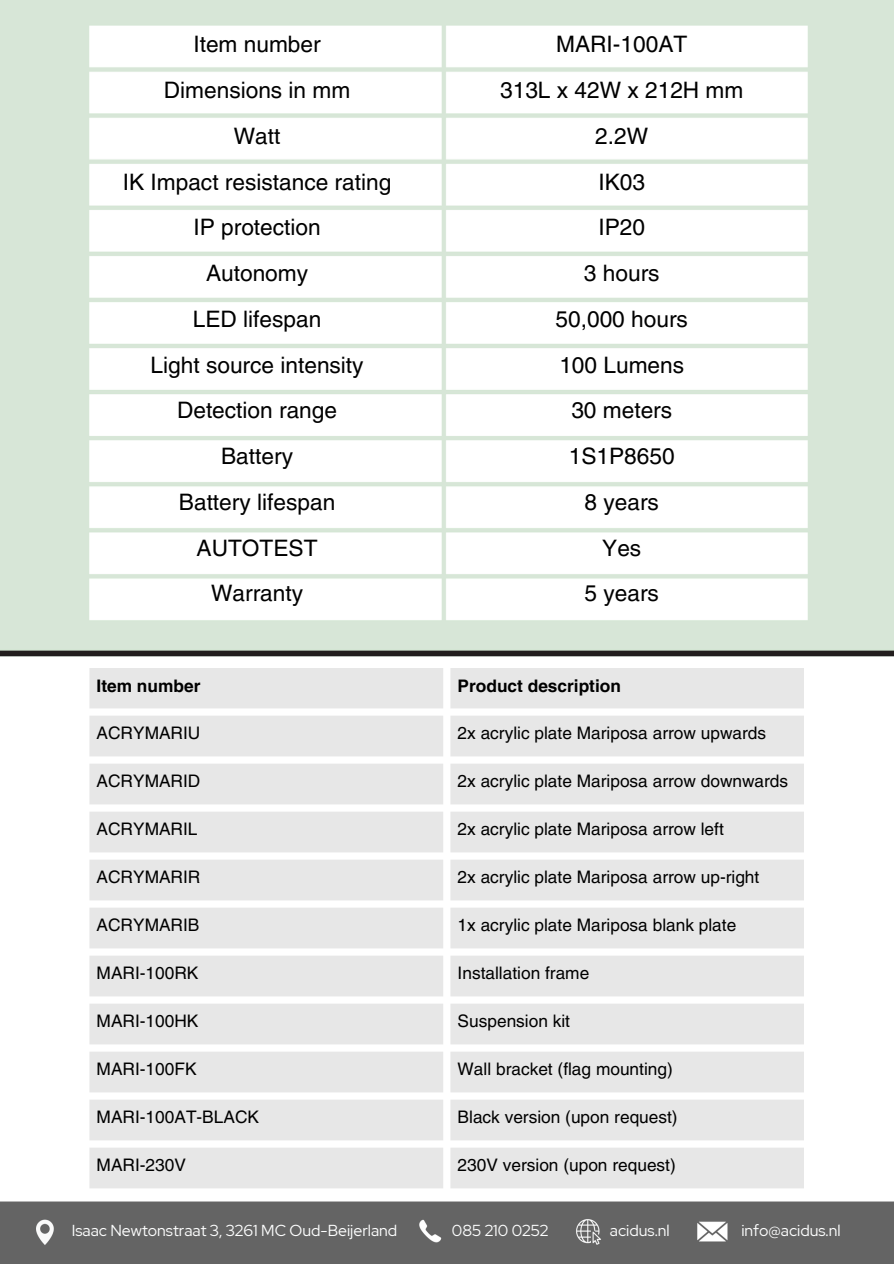
<style>
.page{position:relative;width:894px;height:1264px;background:#fff}
.page>*{position:absolute;margin:0;border:0;box-sizing:border-box;transform-origin:0 0}
.t1{font:22.65px/45.8px "Helvetica LT Pro";color:#000;text-align:center}
.t2{font:17.25px "Helvetica LT Pro";color:#000}
.t3{font:700 17.25px "Helvetica LT Pro";color:#000}
.t4{font:15.9px "Red Hat Display";color:#fdfefe}
</style>
<div class="page">
<div style="left:0;top:1201px;width:893px;height:62px;background:#646464"></div>
<img style="left:0;top:0;width:893px;height:657px">
<svg style="left:89px;top:668px;width:715px;height:520px;fill:#e7e7e7"></svg>
<p class="t1" style="left:123px;top:24px;width:270px">Item number<br>Dimensions in mm<br>Watt<br>IK Impact resistance rating<br>IP protection<br>Autonomy<br>LED lifespan<br>Light source intensity<br>Detection range<br>Battery<br>Battery lifespan<br>AUTOTEST<br>Warranty</p>
<h2 class="t3" style="left:97px;top:679px;width:105px">Item number</h2>
<h2 class="t2" style="left:97px;top:726px;width:105px">ACRYMARIU</h2>
<h2 class="t2" style="left:97px;top:774px;width:105px">ACRYMARID</h2>
<h2 class="t2" style="left:97px;top:822px;width:102px">ACRYMARIL</h2>
<h2 class="t2" style="left:97px;top:870px;width:105px">ACRYMARIR</h2>
<h2 class="t2" style="left:97px;top:918px;width:104px">ACRYMARIB</h2>
<h2 class="t2" style="left:97px;top:966px;width:103px">MARI-100RK</h2>
<h2 class="t2" style="left:97px;top:1015px;width:103px">MARI-100HK</h2>
<h2 class="t2" style="left:97px;top:1062px;width:101px">MARI-100FK</h2>
<h2 class="t2" style="left:97px;top:1110px;width:164px">MARI-100AT-BLACK</h2>
<h3 class="t2" style="left:97px;top:1158px;width:91px">MARI-230V</h3>
<p class="t1" style="left:500px;top:24px;width:245px">MARI-100AT<br>313L x 42W x 212H mm<br>2.2W<br>IK03<br>IP20<br>3 hours<br>50,000 hours<br>100 Lumens<br>30 meters<br>1S1P8650<br>8 years<br>Yes<br>5 years</p>
<p class="t3" style="left:457px;top:679px;width:165px">Product description</p>
<p class="t2" style="left:457px;top:726px;width:310px">2x acrylic plate Mariposa arrow upwards</p>
<p class="t2" style="left:457px;top:774px;width:332px">2x acrylic plate Mariposa arrow downwards</p>
<p class="t2" style="left:457px;top:822px;width:267px">2x acrylic plate Mariposa arrow left</p>
<p class="t2" style="left:457px;top:870px;width:303px">2x acrylic plate Mariposa arrow up-right</p>
<p class="t2" style="left:457px;top:918px;width:280px">1x acrylic plate Mariposa blank plate</p>
<p class="t2" style="left:457px;top:966px;width:133px">Installation frame</p>
<p class="t2" style="left:457px;top:1014px;width:114px">Suspension kit</p>
<p class="t2" style="left:457px;top:1062px;width:217px">Wall bracket (flag mounting)</p>
<p class="t2" style="left:457px;top:1110px;width:221px">Black version (upon request)</p>
<p class="t2" style="left:457px;top:1158px;width:220px">230V version (upon request)</p>
<p class="t4" style="left:72px;top:1219px;width:327px">Isaac Newtonstraat 3, 3261 MC Oud-Beijerland</p>
<h1 class="t4" style="left:452px;top:1219px;width:98px">085 210 0252</h1>
<h1 class="t4" style="left:609px;top:1219px;width:61px">acidus.nl</h1>
<h3 class="t4" style="left:741px;top:1219px;width:101px">info@acidus.nl</h3>
</div>
